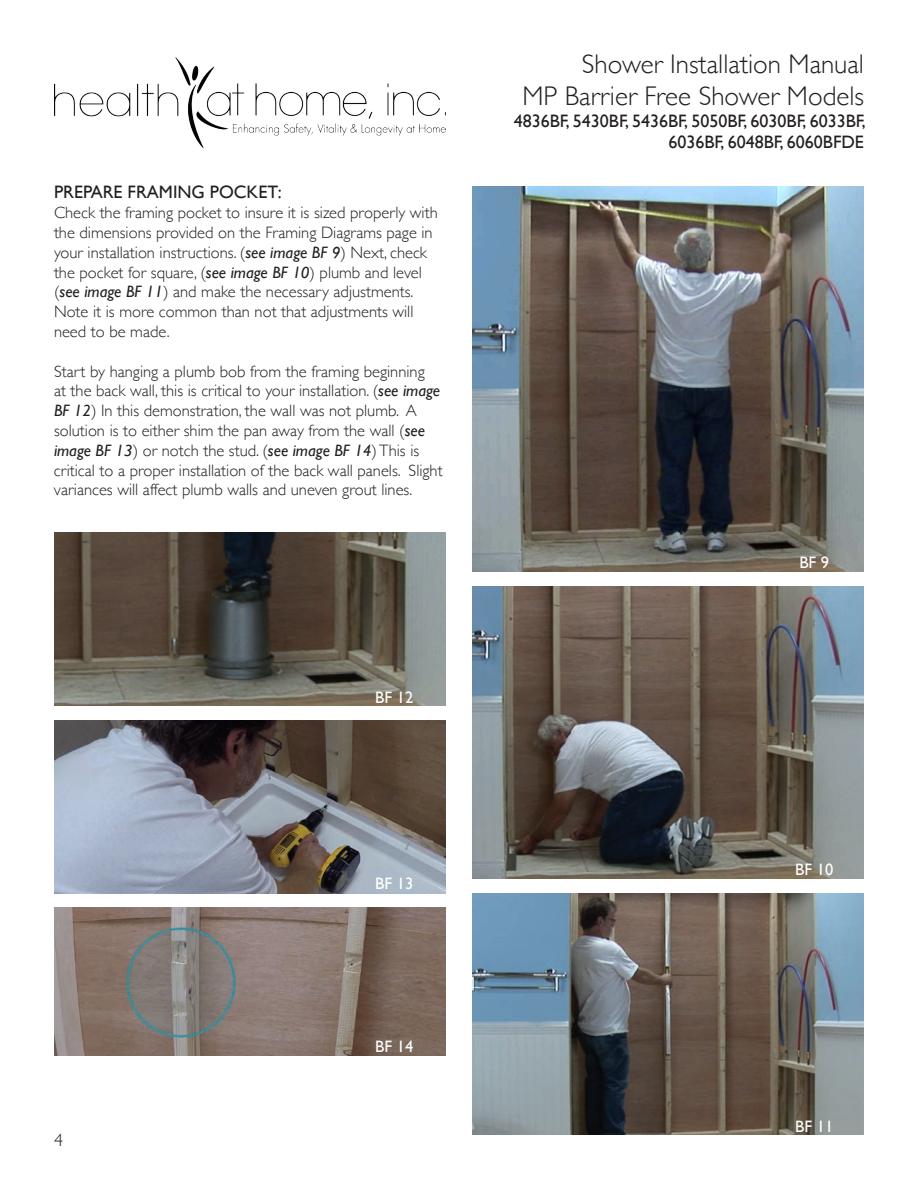
<style>
.page{position:relative;width:918px;height:1188px;background:#fff}
.page>*{position:absolute;margin:0;border:0;box-sizing:border-box;transform-origin:0 0}
.t1{font:300 27px/32.4px "Gill Sans";color:#231f20;text-align:right}
.t2{font:18px/21.6px "Gill Sans";color:#231f20;text-align:right}
.t3{font:300 18px "Gill Sans";color:#231f20}
.t4{font:300 16.5px/19.8px "Gill Sans";color:#231f20}
.t5{font:16.5px "Gill Sans";color:#fff}
.s1{font-weight:400;font-style:italic}
</style>
<div class="page">
<img style="left:54px;top:57px;width:392px;height:90px">
<img style="left:472px;top:186px;width:392px;height:385px">
<img style="left:472px;top:586px;width:392px;height:292px">
<img style="left:472px;top:893px;width:392px;height:242px">
<img style="left:54px;top:533px;width:392px;height:173px">
<img style="left:54px;top:721px;width:392px;height:172px">
<img style="left:54px;top:908px;width:392px;height:148px">
<p class="t2" style="left:54px;top:181px;width:229px">PREPARE FRAMING POCKET:</p>
<p class="t4" style="left:54px;top:202px;width:385px">Check the framing pocket to insure it is sized properly with the dimensions provided on the Framing Diagrams page in your installation instructions. (<span class="s1">see image BF 9</span>) Next, check the pocket for square, (<span class="s1">see image BF 10</span>) plumb and level (<span class="s1">see image BF 11</span>) and make the necessary adjustments.<br>Note it is more common than not that adjustments will need to be made.</p>
<p class="t4" style="left:54px;top:361px;width:390px">Start by hanging a plumb bob from the framing beginning<br>at the back wall, this is critical to your installation. (<span class="s1">see image BF 12</span>) In this demonstration, the wall was not plumb. A solution is to either shim the pan away from the wall (<span class="s1">see image BF 13</span>) or notch the stud. (<span class="s1">see image BF 14</span>) This is critical to a proper installation of the back wall panels. Slight variances will affect plumb walls and uneven grout lines.</p>
<p class="t5" style="left:375px;top:687px;width:40px">BF 12</p>
<p class="t5" style="left:375px;top:874px;width:40px">BF 13</p>
<p class="t3" style="left:54px;top:1126px;width:10px">4</p>
<p class="t5" style="left:375px;top:1037px;width:40px">BF 14</p>
<h1 class="t1" style="left:522px;top:46px;width:343px">Shower Installation Manual<br>MP Barrier Free Shower Models</h1>
<p class="t2" style="left:514px;top:110px;width:354px">4836BF, 5430BF, 5436BF, 5050BF, 6030BF, 6033BF,<br>6036BF, 6048BF, 6060BFDE</p>
<p class="t5" style="left:799px;top:553px;width:31px">BF 9</p>
<p class="t5" style="left:795px;top:860px;width:40px">BF 10</p>
<p class="t5" style="left:795px;top:1116px;width:40px">BF 11</p>
</div>
